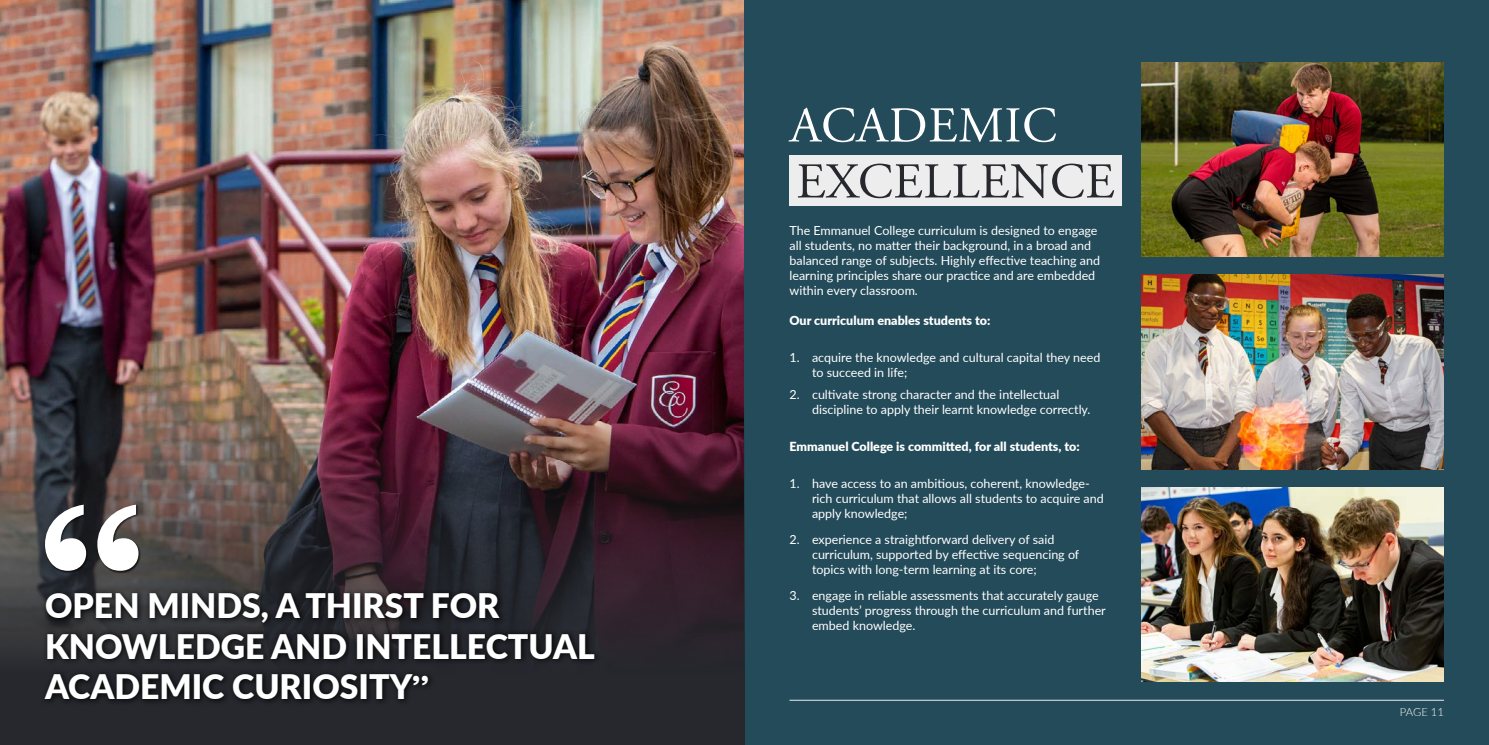
<style>
.page{position:relative;width:1489px;height:745px;background:#fff}
.page>*{position:absolute;margin:0;border:0;box-sizing:border-box;transform-origin:0 0}
.t1{font:50px "Adobe Garamond Pro";letter-spacing:.015em;color:#26282e}
.t2{font:50px "Adobe Garamond Pro";letter-spacing:.015em;color:#fff}
.t3{font:900 33.75px/40.5px "Lato";color:#fff}
.t4{font:12.5px/15px "Lato";color:#fff}
.t5{font:900 12.5px "Lato";color:#fff}
.t6{font:300 11.25px "Lato";letter-spacing:-.01em;color:#fff}
.s1{font-family:"Clarendon";font-weight:700}
</style>
<div class="page">
<img style="left:0;top:0;width:744px;height:308px">
<div style="left:744px;top:0;width:744px;height:744px;background:#244b5a"></div>
<img style="left:0;top:308px;width:744px;height:436px">
<hr style="left:789px;top:699px;width:654px;height:1px;background:#ecebec">
<div style="left:789px;top:155px;width:332px;height:51px;background:#ededed"></div>
<div style="left:40px;top:587px;width:562px;height:118px;background:#000;opacity:.75"></div>
<div style="left:44px;top:503px;width:97px;height:70px;background:#000;opacity:.75"></div>
<svg style="left:45px;top:504px;width:93px;height:66px"></svg>
<img style="left:1141px;top:274px;width:302px;height:194px">
<img style="left:1141px;top:62px;width:302px;height:194px">
<img style="left:1141px;top:487px;width:302px;height:194px">
<h2 class="t3" style="left:45px;top:583px;width:456px">OPEN MINDS, A THIRST FOR</h2>
<h2 class="t3" style="left:45px;top:624px;width:551px">KNOWLEDGE AND INTELLECTUAL<br>ACADEMIC CURIOSITY<span class="s1">”</span></h2>
<h1 class="t2" style="left:789px;top:95px;width:268px">ACADEMIC</h1>
<h1 class="t1" style="left:796px;top:151px;width:320px">EXCELLENCE</h1>
<p class="t4" style="left:789px;top:222px;width:312px">The Emmanuel College curriculum is designed to engage all students, no matter their background, in a broad and balanced range of subjects. Highly effective teaching and learning principles share our practice and are embedded within every classroom.</p>
<p class="t5" style="left:789px;top:310px;width:202px">Our curriculum enables students to:</p>
<p class="t4" style="left:812px;top:349px;width:290px;text-indent:-22px">1. acquire the knowledge and cultural capital they need to succeed in life;</p>
<p class="t4" style="left:812px;top:386px;width:280px;text-indent:-22px">2. cultivate strong character and the intellectual discipline to apply their learnt knowledge correctly.</p>
<p class="t5" style="left:789px;top:437px;width:292px">Emmanuel College is committed, for all students, to:</p>
<p class="t4" style="left:812px;top:475px;width:293px;text-indent:-22px">1. have access to an ambitious, coherent, knowledge&shy;rich curriculum that allows all students to acquire and apply knowledge;</p>
<p class="t4" style="left:812px;top:531px;width:269px;text-indent:-22px">2. experience a straightforward delivery of said curriculum, supported by effective sequencing of topics with long-term learning at its core;</p>
<p class="t4" style="left:812px;top:586px;width:295px;text-indent:-22px">3. engage in reliable assessments that accurately gauge students’ progress through the curriculum and further</p>
<p class="t4" style="left:812px;top:616px;width:105px">embed knowledge.</p>
<p class="t6" style="left:1399px;top:703px;width:46px">PAGE 11</p>
</div>
